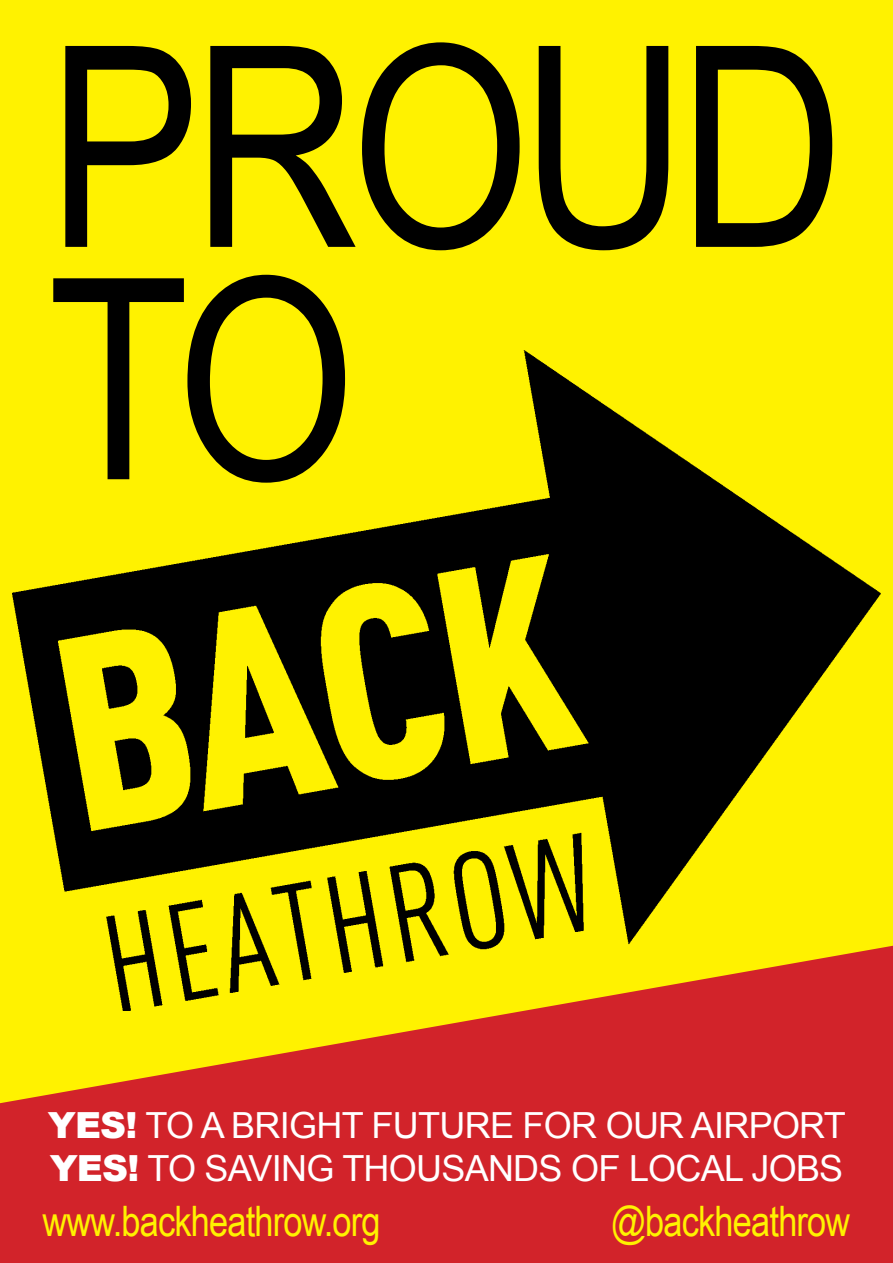
<style>
.page{position:relative;width:893px;height:1263px;background:#fff200}
.page>*{position:absolute;margin:0;border:0;box-sizing:border-box;transform-origin:0 0}
.t1{font:280.65px/232.4px "Arial Narrow";letter-spacing:-.03em;color:#000}
.t2{font:42px "Arial Narrow";letter-spacing:-.02em;color:#fff200}
.t3{font:36px/43.2px "Arial";letter-spacing:-.02em;color:#fff}
.s1{font-weight:900}
</style>
<div class="page">
<svg style="left:0;top:946px;width:893px;height:317px;background:#d73a25"></svg>
<img style="left:13px;top:351px;width:867px;height:659px">
<h1 class="t1" style="left:48px;top:31px;width:799px">PROUD<br>TO</h1>
<p class="t3" style="left:48px;top:1104px;width:800px"><span class="s1">YES!</span> TO A BRIGHT FUTURE FOR OUR AIRPORT<br><span class="s1">YES!</span> TO SAVING THOUSANDS OF LOCAL JOBS</p>
<p class="t2" style="left:43px;top:1197px;width:340px">www.backheathrow.org</p>
<p class="t2" style="left:611px;top:1197px;width:241px">@backheathrow</p>
</div>
